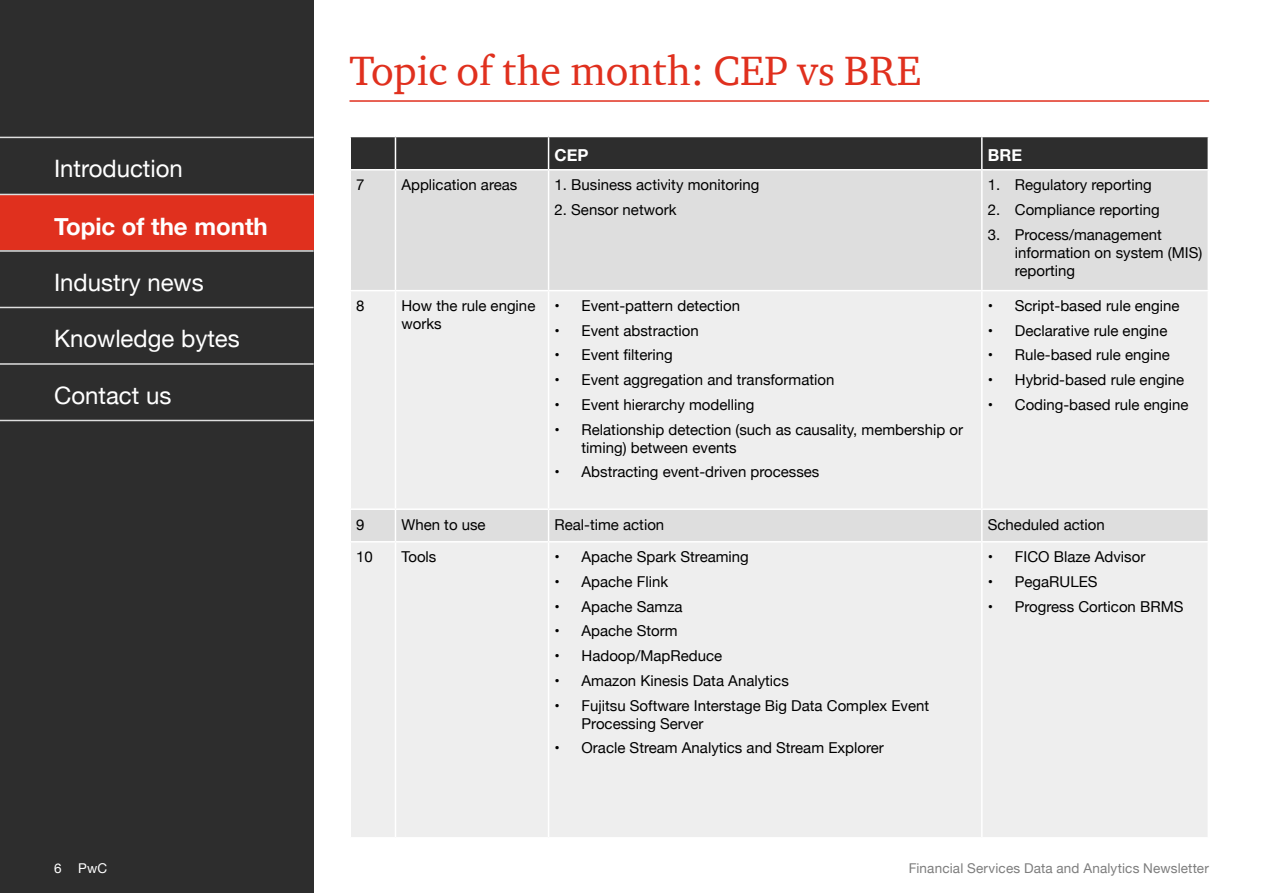
<style>
.page{position:relative;width:1263px;height:893px;background:#fff}
.page>*{position:absolute;margin:0;border:0;box-sizing:border-box;transform-origin:0 0}
.Body{font:42px "ITC Charter Com";color:#e0301e}
.t1{font:24px "Helvetica Neue";color:#fff}
.t2{font:700 24px "Helvetica Neue";color:#fff}
.Body-2{font:700 16.5px "Helvetica Neue";color:#fff}
.Body-3{font:15px/18px "Helvetica Neue";color:#000}
.t3{font:13.5px "Helvetica Neue";letter-spacing:.01em;color:#7d7d7d}
.t4{font:13.5px "Helvetica Neue";color:#fff}
</style>
<div class="page">
<div style="left:0;top:0;width:314px;height:893px;background:#2d2d2d"></div>
<div style="left:0;top:195px;width:314px;height:55px;background:#e0301e"></div>
<hr style="left:0;top:137px;width:314px;height:1px;background:#dedede">
<hr style="left:0;top:194px;width:314px;height:1px;background:#dedede">
<hr style="left:0;top:250px;width:314px;height:2px;background:#dedede">
<hr style="left:0;top:307px;width:314px;height:1px;background:#dedede">
<hr style="left:0;top:363px;width:314px;height:2px;background:#dedede">
<hr style="left:0;top:420px;width:314px;height:1px;background:#dedede">
<hr style="left:349px;top:100px;width:860px;height:2px;background:#e0301e">
<div style="left:351px;top:137px;width:856px;height:32px;background:#2d2d2d"></div>
<div style="left:351px;top:171px;width:856px;height:119px;background:#dedede"></div>
<div style="left:351px;top:291px;width:856px;height:546px;background:#eee"></div>
<hr style="left:395px;top:137px;width:1px;height:32px;background:#fff">
<hr style="left:548px;top:137px;width:1px;height:32px;background:#fff">
<hr style="left:981px;top:137px;width:1px;height:32px;background:#fff">
<hr style="left:395px;top:171px;width:1px;height:119px;background:#fff">
<hr style="left:548px;top:171px;width:1px;height:119px;background:#fff">
<hr style="left:981px;top:171px;width:1px;height:119px;background:#fff">
<hr style="left:395px;top:291px;width:1px;height:217px;background:#fff">
<hr style="left:548px;top:291px;width:1px;height:217px;background:#fff">
<hr style="left:981px;top:291px;width:1px;height:217px;background:#fff">
<hr style="left:349px;top:508px;width:46px;height:2px;background:#fff">
<hr style="left:395px;top:508px;width:154px;height:2px;background:#fff">
<hr style="left:395px;top:510px;width:1px;height:31px;background:#fff">
<hr style="left:549px;top:508px;width:433px;height:2px;background:#fff">
<hr style="left:548px;top:510px;width:1px;height:31px;background:#fff">
<hr style="left:982px;top:508px;width:227px;height:2px;background:#fff">
<hr style="left:981px;top:510px;width:1px;height:31px;background:#fff">
<hr style="left:349px;top:541px;width:46px;height:2px;background:#fff">
<hr style="left:395px;top:541px;width:154px;height:2px;background:#fff">
<hr style="left:395px;top:543px;width:1px;height:294px;background:#fff">
<hr style="left:549px;top:541px;width:433px;height:2px;background:#fff">
<hr style="left:548px;top:543px;width:1px;height:294px;background:#fff">
<hr style="left:982px;top:541px;width:227px;height:2px;background:#fff">
<hr style="left:981px;top:543px;width:1px;height:294px;background:#fff">
<h2 class="t1" style="left:54px;top:151px;width:130px">Introduction</h2>
<h2 class="t2" style="left:54px;top:207px;width:215px">Topic of the month</h2>
<h2 class="t1" style="left:54px;top:265px;width:151px">Industry news</h2>
<h2 class="t1" style="left:54px;top:321px;width:187px">Knowledge bytes</h2>
<h2 class="t1" style="left:54px;top:378px;width:119px">Contact us</h2>
<p class="Body" style="left:349px;top:45px;width:573px">Topic of the month: CEP vs BRE</p>
<p class="Body-2" style="left:555px;top:142px;width:35px">CEP</p>
<p class="Body-2" style="left:988px;top:142px;width:36px">BRE</p>
<p class="Body-3" style="left:356px;top:177px;width:10px">7</p>
<p class="Body-3" style="left:401px;top:177px;width:117px">Application areas</p>
<p class="Body-3" style="left:555px;top:177px;width:206px">1. Business activity monitoring</p>
<p class="Body-3" style="left:555px;top:201px;width:123px">2. Sensor network</p>
<p class="Body-3" style="left:356px;top:297px;width:10px">8</p>
<p class="Body-3" style="left:401px;top:297px;width:135px">How the rule engine works</p>
<p class="Body-3" style="left:555px;top:297px;width:187px">• Event-pattern detection</p>
<p class="Body-3" style="left:555px;top:322px;width:146px">• Event abstraction</p>
<p class="Body-3" style="left:555px;top:347px;width:120px">• Event filtering</p>
<p class="Body-3" style="left:555px;top:372px;width:281px">• Event aggregation and transformation</p>
<p class="Body-3" style="left:555px;top:396px;width:201px">• Event hierarchy modelling</p>
<p class="Body-3" style="left:582px;top:421px;width:383px;text-indent:-27px">• Relationship detection (such as causality, membership or timing) between events</p>
<p class="Body-3" style="left:555px;top:464px;width:266px">• Abstracting event-driven processes</p>
<p class="Body-3" style="left:988px;top:177px;width:165px">1. Regulatory reporting</p>
<p class="Body-3" style="left:988px;top:201px;width:173px">2. Compliance reporting</p>
<p class="Body-3" style="left:1015px;top:226px;width:189px;text-indent:-27px">3. Process/management information on system (MIS) reporting</p>
<p class="Body-3" style="left:988px;top:297px;width:193px">• Script-based rule engine</p>
<p class="Body-3" style="left:988px;top:322px;width:181px">• Declarative rule engine</p>
<p class="Body-3" style="left:988px;top:347px;width:184px">• Rule-based rule engine</p>
<p class="Body-3" style="left:988px;top:372px;width:198px">• Hybrid-based rule engine</p>
<p class="Body-3" style="left:988px;top:396px;width:202px">• Coding-based rule engine</p>
<p class="Body-3" style="left:356px;top:516px;width:10px">9</p>
<p class="Body-3" style="left:401px;top:516px;width:86px">When to use</p>
<p class="Body-3" style="left:555px;top:516px;width:111px">Real-time action</p>
<p class="Body-3" style="left:988px;top:516px;width:118px">Scheduled action</p>
<p class="Body-3" style="left:356px;top:549px;width:18px">10</p>
<p class="Body-3" style="left:401px;top:549px;width:36px">Tools</p>
<p class="Body-3" style="left:555px;top:549px;width:196px">• Apache Spark Streaming</p>
<p class="Body-3" style="left:555px;top:573px;width:115px">• Apache Flink</p>
<p class="Body-3" style="left:555px;top:598px;width:130px">• Apache Samza</p>
<p class="Body-3" style="left:555px;top:623px;width:125px">• Apache Storm</p>
<p class="Body-3" style="left:555px;top:648px;width:169px">• Hadoop/MapReduce</p>
<p class="Body-3" style="left:555px;top:672px;width:236px">• Amazon Kinesis Data Analytics</p>
<p class="Body-3" style="left:582px;top:697px;width:349px;text-indent:-27px">• Fujitsu Software Interstage Big Data Complex Event<br>Processing Server</p>
<p class="Body-3" style="left:555px;top:740px;width:331px">• Oracle Stream Analytics and Stream Explorer</p>
<p class="Body-3" style="left:988px;top:549px;width:159px">• FICO Blaze Advisor</p>
<p class="Body-3" style="left:988px;top:573px;width:111px">• PegaRULES</p>
<p class="Body-3" style="left:988px;top:598px;width:197px">• Progress Corticon BRMS</p>
<p class="t4" style="left:54px;top:858px;width:55px">6 PwC</p>
<p class="t3" style="left:909px;top:858px;width:302px">Financial Services Data and Analytics Newsletter</p>
</div>
